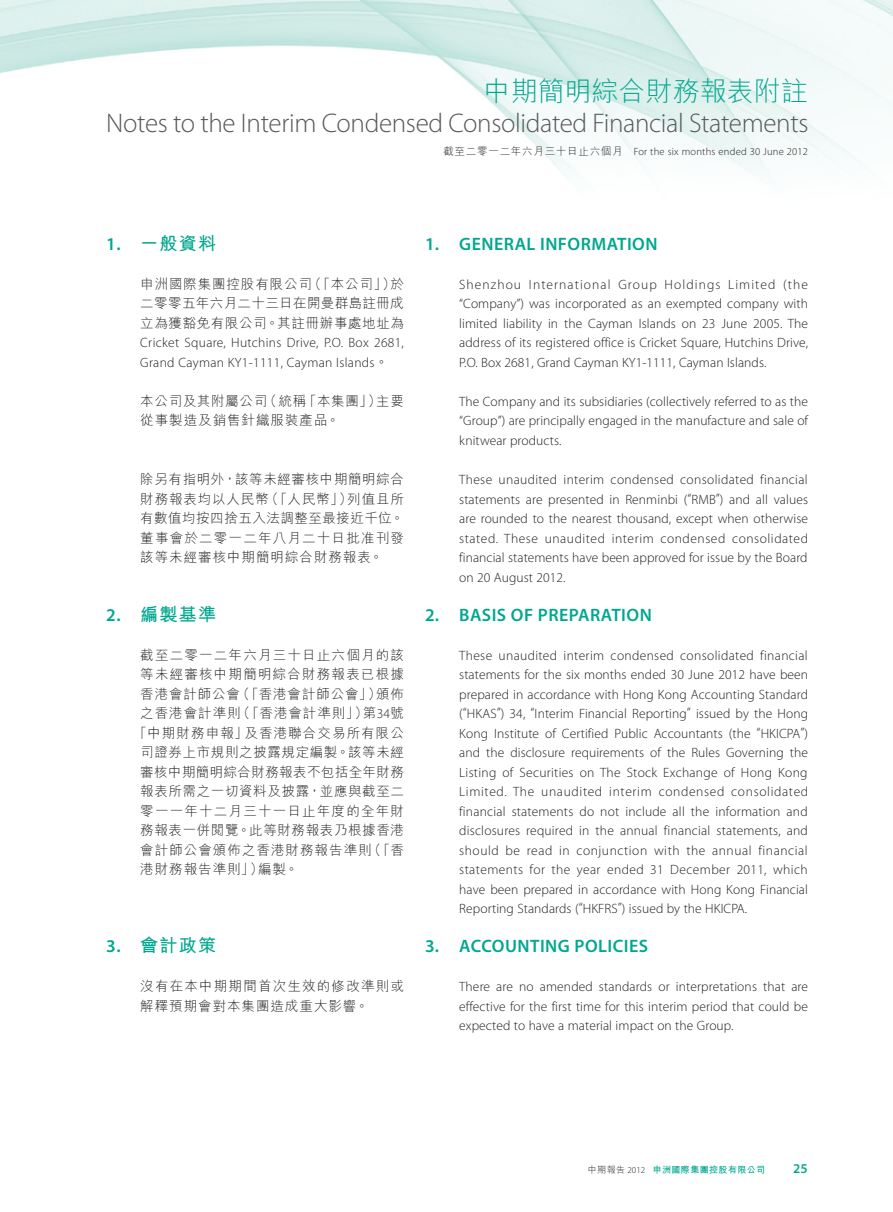
<style>
.page{position:relative;width:893px;height:1212px;background:#fff}
.page>*{position:absolute;margin:0;border:0;box-sizing:border-box;transform-origin:0 0}
.t1{font:300 27px "Myriad Pro";letter-spacing:-.015em;color:#57585a}
.t2{font:300 27px "M Hei HK";color:#00a78f}
.Heading_1{font:600 18px "Myriad Pro";letter-spacing:.025em;color:#00a78f}
.C_Heading_1{font:700 18px "M Hei HK";letter-spacing:.07em;color:#00a78f}
.Body_Text{font:300 13.5px/19.5px "Myriad Pro";letter-spacing:.005em;color:#231f20;text-align:justify}
.C_Body_Text{font:300 13.5px/19.5px "M Hei HK";letter-spacing:.07em;color:#231f20}
.C_Body_Text-2{font:300 13.5px/19.5px "Myriad Pro";letter-spacing:.02em;color:#231f20;text-align:justify}
.C_Body_Text-3{font:300 13.5px/19.5px "M Hei HK";letter-spacing:.09em;color:#231f20}
.C_Body_Text-4{font:300 13.5px "M Hei HK";letter-spacing:.045em;color:#231f20}
.C_Body_Text-5{font:300 13.5px "M Hei HK";letter-spacing:.03em;color:#231f20}
.Body_Text-2{font:600 13.5px "Myriad Pro";color:#00a78f}
.t3{font:300 10.5px "Myriad Pro";letter-spacing:.02em;color:#231f20}
.Body_Text-3{font:700 9px "M Hei HK";letter-spacing:.045em;color:#00a78f}
.s1{font-family:"M Hei HK"}
.s2{font-family:"Myriad Pro";font-weight:600}
.s3{font-family:"Myriad Pro"}
.s4{font-weight:300;color:#231f20}
.s5{font-family:"Myriad Pro";font-weight:300;color:#231f20}
</style>
<div class="page">
<img style="left:0;top:0;width:893px;height:177px">
<p class="t2" style="left:484px;top:77px;width:325px">中期簡明綜合財務報表附註</p>
<p class="t1" style="left:106px;top:107px;width:704px">Notes to the Interim Condensed Consolidated Financial Statements</p>
<p class="t3" style="left:443px;top:146px;width:366px"><span class="s1">截至二零一二年六月三十日止六個月</span> For the six months ended 30 June 2012</p>
<p class="C_Heading_1" style="left:106px;top:230px;width:111px"><span class="s2">1.</span> 一般資料</p>
<p class="C_Body_Text-2" style="left:140px;top:275px;width:265px"><span class="s1">申洲國際集團控股有限公司（「本公司」）於二零零五年六月二十三日在開曼群島註冊成立為獲豁免有限公司。其註冊辦事處地址為</span>Cricket Square, Hutchins Drive, P.O. Box 2681, Grand Cayman KY1-1111, Cayman Islands<span class="s1">。</span></p>
<p class="C_Body_Text" style="left:140px;top:391px;width:265px">本公司及其附屬公司（統稱「本集團」）主要從事製造及銷售針織服裝產品。</p>
<p class="C_Body_Text" style="left:140px;top:469px;width:265px;text-align:justify">除另有指明外，該等未經審核中期簡明綜合財務報表均以人民幣（「人民幣」）列值且所有數值均按四捨五入法調整至最接近千位。董事會於二零一二年八月二十日批准刊發該等未經審核中期簡明綜合財務報表。</p>
<p class="C_Heading_1" style="left:106px;top:601px;width:111px"><span class="s2">2.</span> 編製基準</p>
<p class="C_Body_Text-3" style="left:140px;top:645px;width:265px">截至二零一二年六月三十日止六個月的該</p>
<p class="C_Body_Text-3" style="left:140px;top:664px;width:265px">等未經審核中期簡明綜合財務報表已根據</p>
<p class="C_Body_Text" style="left:140px;top:684px;width:265px">香港會計師公會（「香港會計師公會」）頒佈</p>
<p class="C_Body_Text" style="left:140px;top:703px;width:265px">之香港會計準則（「香港會計準則」）第<span class="s3">34</span>號</p>
<p class="C_Body_Text" style="left:134px;top:723px;width:272px">「中期財務申報」及香港聯合交易所有限公</p>
<p class="C_Body_Text-4" style="left:140px;top:745px;width:265px">司證券上市規則之披露規定編製。該等未經</p>
<p class="C_Body_Text-5" style="left:140px;top:765px;width:265px">審核中期簡明綜合財務報表不包括全年財務</p>
<p class="C_Body_Text-4" style="left:140px;top:784px;width:265px">報表所需之一切資料及披露，並應與截至二</p>
<p class="C_Body_Text-3" style="left:140px;top:801px;width:265px">零一一年十二月三十一日止年度的全年財</p>
<p class="C_Body_Text-4" style="left:140px;top:823px;width:265px">務報表一併閱覽。此等財務報表乃根據香港</p>
<p class="C_Body_Text" style="left:140px;top:840px;width:265px">會計師公會頒佈之香港財務報告準則（「香</p>
<p class="C_Body_Text" style="left:140px;top:859px;width:159px">港財務報告準則」）編製。</p>
<p class="C_Heading_1" style="left:106px;top:932px;width:111px"><span class="s2">3.</span> 會計政策</p>
<p class="C_Body_Text-3" style="left:140px;top:976px;width:265px">沒有在本中期期間首次生效的修改準則或解釋預期會對本集團造成重大影響。</p>
<p class="Heading_1" style="left:425px;top:232px;width:234px">1. GENERAL INFORMATION</p>
<p class="Body_Text" style="left:459px;top:275px;width:350px">Shenzhou International Group Holdings Limited (the “Company”) was incorporated as an exempted company with limited liability in the Cayman Islands on 23 June 2005. The address of its registered office is Cricket Square, Hutchins Drive, P.O. Box 2681, Grand Cayman KY1-1111, Cayman Islands.</p>
<p class="Body_Text" style="left:459px;top:392px;width:350px">The Company and its subsidiaries (collectively referred to as the “Group”) are principally engaged in the manufacture and sale of knitwear products.</p>
<p class="Body_Text" style="left:459px;top:470px;width:350px">These unaudited interim condensed consolidated financial statements are presented in Renminbi (“RMB”) and all values are rounded to the nearest thousand, except when otherwise stated. These unaudited interim condensed consolidated financial statements have been approved for issue by the Board on 20 August 2012.</p>
<p class="Heading_1" style="left:425px;top:603px;width:228px">2. BASIS OF PREPARATION</p>
<p class="Body_Text" style="left:459px;top:645px;width:350px">These unaudited interim condensed consolidated financial statements for the six months ended 30 June 2012 have been prepared in accordance with Hong Kong Accounting Standard (“HKAS”) 34, “Interim Financial Reporting” issued by the Hong Kong Institute of Certified Public Accountants (the “HKICPA”) and the disclosure requirements of the Rules Governing the Listing of Securities on The Stock Exchange of Hong Kong Limited. The unaudited interim condensed consolidated financial statements do not include all the information and disclosures required in the annual financial statements, and should be read in conjunction with the annual financial statements for the year ended 31 December 2011, which have been prepared in accordance with Hong Kong Financial Reporting Standards (“HKFRS”) issued by the HKICPA.</p>
<p class="Heading_1" style="left:425px;top:934px;width:224px">3. ACCOUNTING POLICIES</p>
<p class="Body_Text" style="left:459px;top:977px;width:350px">There are no amended standards or interpretations that are effective for the first time for this interim period that could be expected to have a material impact on the Group.</p>
<p class="Body_Text-3" style="left:588px;top:1163px;width:179px"><span class="s4">中期報告</span> <span class="s5">2012</span> 申洲國際集團控股有限公司</p>
<p class="Body_Text-2" style="left:793px;top:1160px;width:16px">25</p>
</div>
